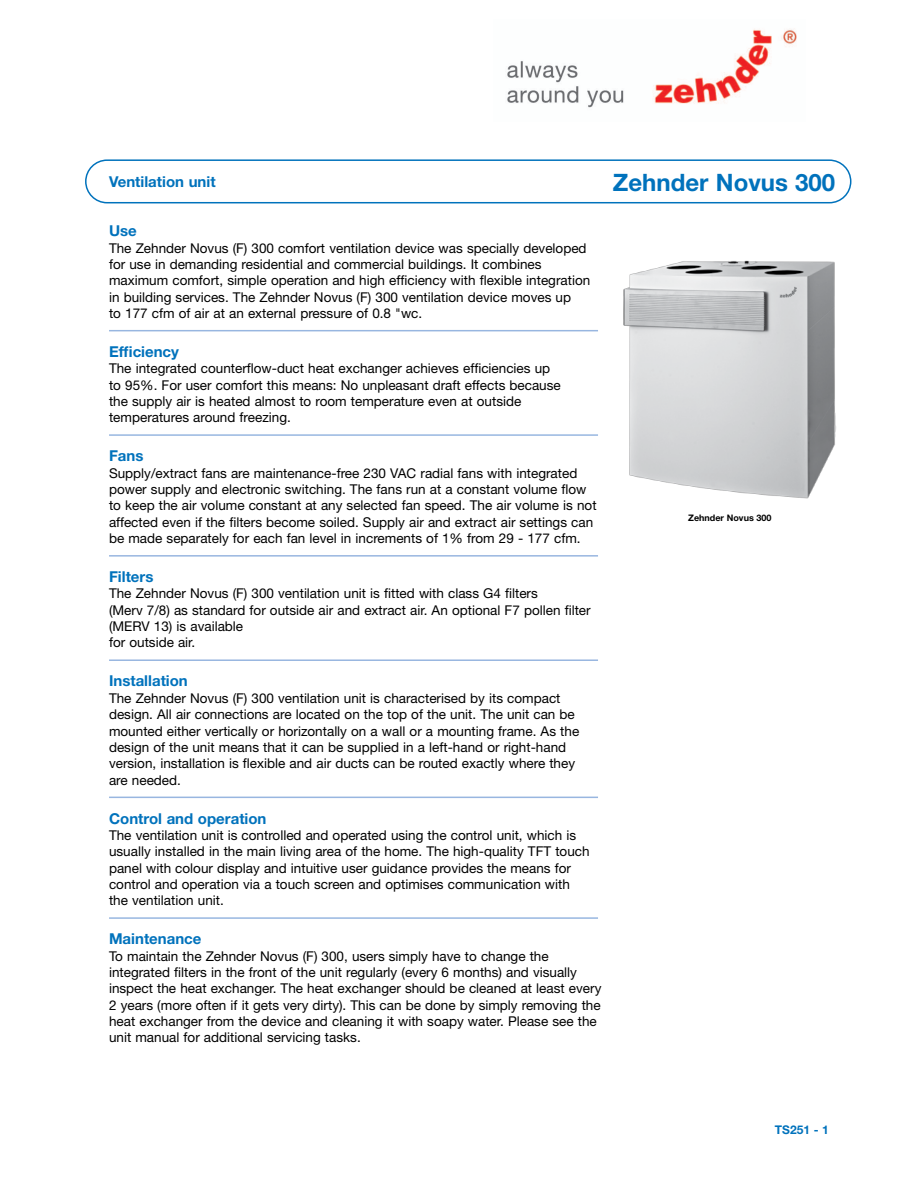
<style>
.page{position:relative;width:918px;height:1188px;background:#fff}
.page>*{position:absolute;margin:0;border:0;box-sizing:border-box;transform-origin:0 0}
.t1{font:700 24px "Helvetica Neue LT Pro";color:#0072bc}
.t2{font:700 15px "Helvetica Neue LT Pro";color:#0072bc}
.t3{font:13.5px/16.4px "Helvetica Neue LT Pro";color:#000}
.t4{font:700 12px "Helvetica Neue LT Pro";color:#0072bc}
.t5{font:700 9px "Helvetica Neue LT Pro";color:#000}
</style>
<div class="page">
<hr style="left:109px;top:330px;width:489px;height:1px;background:#98b6e0">
<hr style="left:109px;top:434px;width:489px;height:2px;background:#98b6e0">
<hr style="left:109px;top:555px;width:489px;height:2px;background:#98b6e0">
<hr style="left:109px;top:659px;width:489px;height:2px;background:#98b6e0">
<hr style="left:109px;top:797px;width:489px;height:1px;background:#98b6e0">
<hr style="left:109px;top:917px;width:489px;height:2px;background:#98b6e0">
<div style="left:85px;top:159px;width:766px;height:44px;border:2px solid #0072bc;border-radius:21px"></div>
<img style="left:623px;top:260px;width:213px;height:239px">
<img style="left:507px;top:28px;width:290px;height:80px">
<p class="t2" style="left:109px;top:172px;width:108px">Ventilation unit</p>
<p class="t2" style="left:109px;top:221px;width:29px">Use</p>
<p class="t3" style="left:109px;top:239px;width:483px">The Zehnder Novus (F) 300 comfort ventilation device was specially developed for use in demanding residential and commercial buildings. It combines maximum comfort, simple operation and high efficiency with flexible integration in building services. The Zehnder Novus (F) 300 ventilation device moves up<br>to 177 cfm of air at an external pressure of 0.8 "wc.</p>
<p class="t2" style="left:109px;top:342px;width:71px">Efficiency</p>
<p class="t3" style="left:109px;top:360px;width:453px">The integrated counterflow-duct heat exchanger achieves efficiencies up to 95%. For user comfort this means: No unpleasant draft effects because the supply air is heated almost to room temperature even at outside temperatures around freezing.</p>
<p class="t2" style="left:109px;top:447px;width:36px">Fans</p>
<p class="t3" style="left:109px;top:464px;width:489px">Supply/extract fans are maintenance-free 230 VAC radial fans with integrated power supply and electronic switching. The fans run at a constant volume flow to keep the air volume constant at any selected fan speed. The air volume is not affected even if the filters become soiled. Supply air and extract air settings can be made separately for each fan level in increments of 1% from 29 - 177 cfm.</p>
<p class="t2" style="left:109px;top:567px;width:46px">Filters</p>
<p class="t3" style="left:109px;top:585px;width:483px">The Zehnder Novus (F) 300 ventilation unit is fitted with class G4 filters<br>(Merv 7/8) as standard for outside air and extract air. An optional F7 pollen filter (MERV 13) is available<br>for outside air.</p>
<p class="t2" style="left:109px;top:672px;width:80px">Installation</p>
<p class="t3" style="left:109px;top:690px;width:472px">The Zehnder Novus (F) 300 ventilation unit is characterised by its compact design. All air connections are located on the top of the unit. The unit can be mounted either vertically or horizontally on a wall or a mounting frame. As the design of the unit means that it can be supplied in a left-hand or right-hand version, installation is flexible and air ducts can be routed exactly where they are needed.</p>
<p class="t2" style="left:109px;top:809px;width:159px">Control and operation</p>
<p class="t3" style="left:109px;top:827px;width:482px">The ventilation unit is controlled and operated using the control unit, which is usually installed in the main living area of the home. The high-quality TFT touch panel with colour display and intuitive user guidance provides the means for control and operation via a touch screen and optimises communication with the ventilation unit.</p>
<p class="t2" style="left:109px;top:930px;width:94px">Maintenance</p>
<p class="t3" style="left:109px;top:947px;width:494px">To maintain the Zehnder Novus (F) 300, users simply have to change the integrated filters in the front of the unit regularly (every 6 months) and visually inspect the heat exchanger. The heat exchanger should be cleaned at least every 2 years (more often if it gets very dirty). This can be done by simply removing the heat exchanger from the device and cleaning it with soapy water. Please see the unit manual for additional servicing tasks.</p>
<h1 class="t1" style="left:613px;top:168px;width:224px">Zehnder Novus 300</h1>
<p class="t5" style="left:688px;top:512px;width:85px">Zehnder Novus 300</p>
<p class="t4" style="left:775px;top:1122px;width:56px">TS251 - 1</p>
</div>
